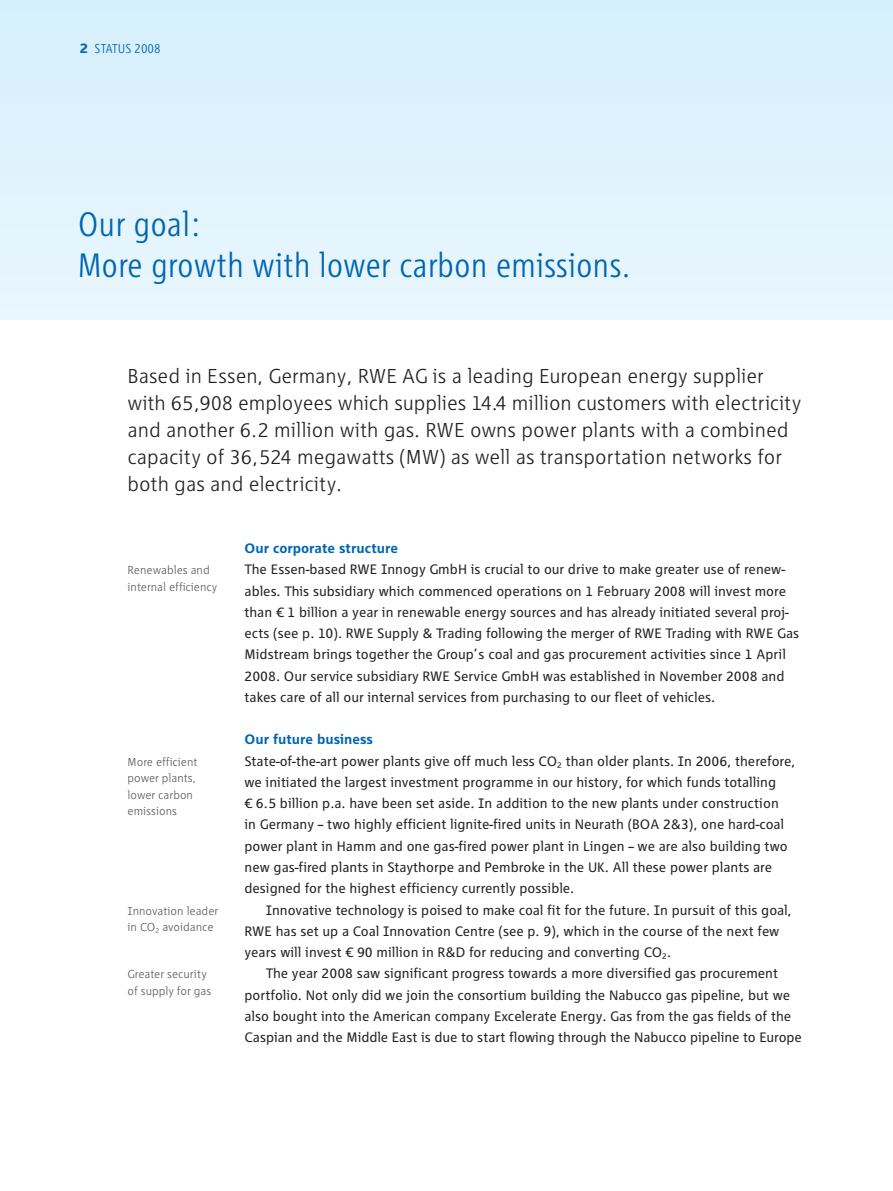
<style>
.page{position:relative;width:893px;height:1191px;background:#fff}
.page>*{position:absolute;margin:0;border:0;box-sizing:border-box;transform-origin:0 0}
.t1{font:300 condensed 35.25px/40.5px "RWE Corporate";color:#0066b3}
.t2{font:300 21px/27px "RWE Corporate";color:#231f20}
.t3{font:14.25px/21.3px "RWE Corporate";color:#231f20}
.t4{font:700 14.25px "RWE Corporate";color:#0066b3}
.t5{font:300 condensed 13.5px "RWE Corporate";color:#0066b3}
.t6{font:300 12px/16.5px "RWE Corporate";color:#58595b}
.s1{font-weight:700;font-stretch:normal;font-size:14.25px}
.s2{font-weight:700;color:#0066b3}
</style>
<div class="page">
<div style="left:0;top:0;width:893px;height:319px;background:#dff3fd"></div>
<p class="t5" style="left:80px;top:44px;width:82px"><span class="s1">2</span> STATUS 2008</p>
<h1 class="t1" style="left:78px;top:207px;width:555px">Our goal:<br>More growth with lower carbon emissions.</h1>
<p class="t2" style="left:128px;top:364px;width:675px">Based in Essen, Germany, RWE AG is a leading European energy supplier with 65,908 employees which supplies 14.4 million customers with electricity and another 6.2 million with gas. RWE owns power plants with a combined capacity of 36,524 megawatts (MW) as well as transportation networks for both gas and electricity.</p>
<p class="t6" style="left:128px;top:563px;width:91px">Renewables and internal efficiency</p>
<p class="t6" style="left:128px;top:754px;width:71px">More efficient power plants, lower carbon emissions</p>
<p class="t6" style="left:128px;top:903px;width:92px">Innovation leader in CO<sub>2</sub> avoidance</p>
<p class="t6" style="left:128px;top:967px;width:85px">Greater security of supply for gas</p>
<p class="t4" style="left:244px;top:543px;width:155px">Our corporate structure</p>
<p class="t3" style="left:244px;top:560px;width:556px">The Essen-based RWE Innogy GmbH is crucial to our drive to make greater use of renew&shy;ables. This subsidiary which commenced operations on 1 February 2008 will invest more than € 1 billion a year in renewable energy sources and has already initiated several proj&shy;ects (see p. 10). RWE Supply &amp; Trading following the merger of RWE Trading with RWE Gas Midstream brings together the Group’s coal and gas procurement activities since 1 April 2008. Our service subsidiary RWE Service GmbH was established in November 2008 and takes care of all our internal services from purchasing to our fleet of vehicles.</p>
<p class="t3" style="left:244px;top:730px;width:552px"><span class="s2">Our future business<br></span>State-of-the-art power plants give off much less CO<sub>2</sub> than older plants. In 2006, therefore, we initiated the largest investment programme in our history, for which funds totalling<br>€ 6.5 billion p.a. have been set aside. In addition to the new plants under construction<br>in Germany – two highly efficient lignite-fired units in Neurath (BOA 2&amp;3), one hard-coal power plant in Hamm and one gas-fired power plant in Lingen – we are also building two new gas-fired plants in Staythorpe and Pembroke in the UK. All these power plants are designed for the highest efficiency currently possible.</p>
<p class="t3" style="left:244px;top:900px;width:548px;text-indent:21px">Innovative technology is poised to make coal fit for the future. In pursuit of this goal,<br>RWE has set up a Coal Innovation Centre (see p. 9), which in the course of the next few years will invest € 90 million in R&amp;D for reducing and converting CO<sub>2</sub>.</p>
<p class="t3" style="left:244px;top:964px;width:559px;text-indent:21px">The year 2008 saw significant progress towards a more diversified gas procurement portfolio. Not only did we join the consortium building the Nabucco gas pipeline, but we also bought into the American company Excelerate Energy. Gas from the gas fields of the Caspian and the Middle East is due to start flowing through the Nabucco pipeline to Europe</p>
</div>
